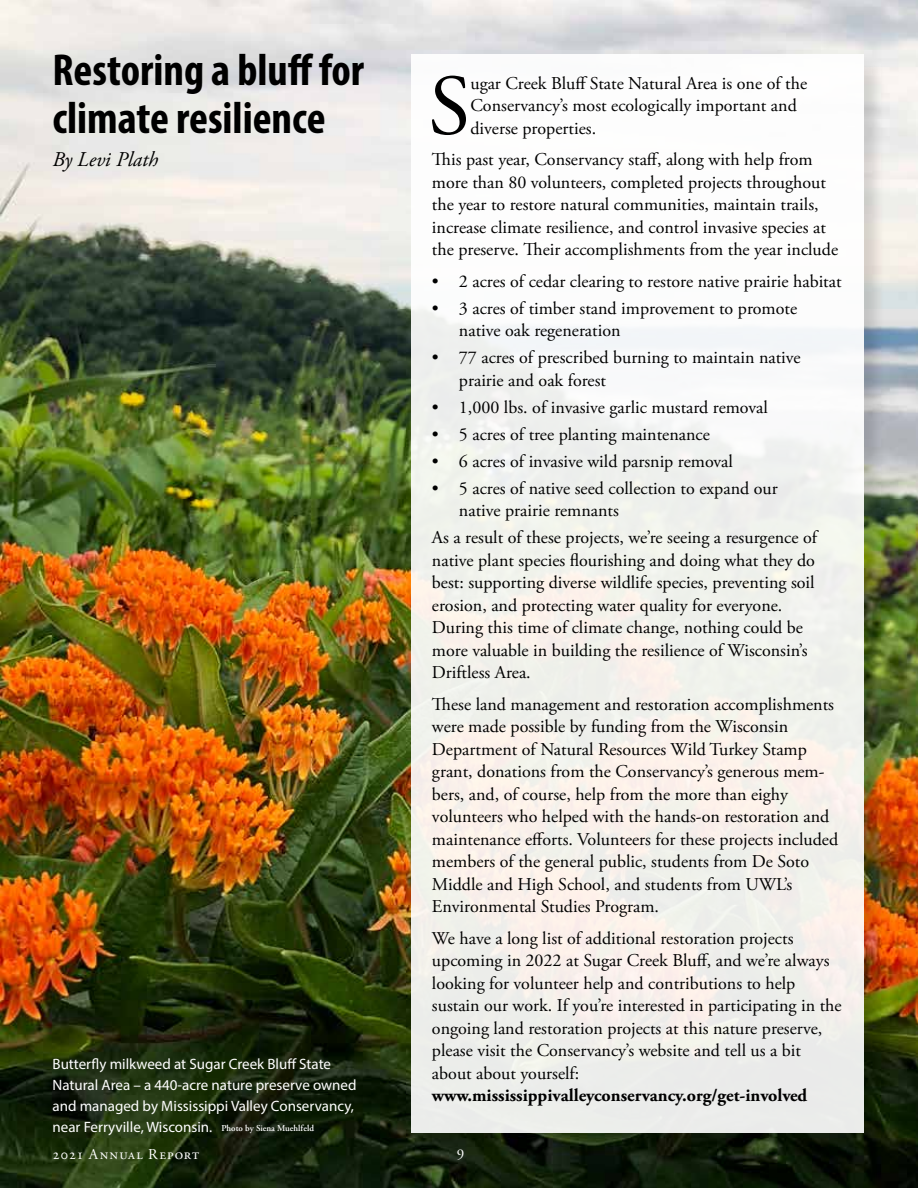
<style>
.page{position:relative;width:918px;height:1188px;background:#fff}
.page>*{position:absolute;margin:0;border:0;box-sizing:border-box;transform-origin:0 0}
.t1{font:85.8px "Adobe Garamond Pro";color:#000}
.t2{font:700 condensed 45px/48px "Myriad Pro";color:#000}
.t3{font:italic 21px "Adobe Garamond Pro";color:#000}
.t4{font:18px/22.5px "Adobe Garamond Pro";color:#000}
.t5{font:700 18px "Adobe Garamond Pro";color:#000}
.t6{font:15px/21px "Myriad Pro";color:#fff}
.t7{font:15px "Adobe Garamond Pro";letter-spacing:.065em;color:#fff}
.t8{font:600 9px "Adobe Garamond Pro";letter-spacing:-.005em;color:#fff}
</style>
<div class="page">
<img style="left:0;top:0;width:918px;height:1188px">
<div style="left:411px;top:55px;width:476px;height:1102px;background:#000;opacity:.15"></div>
<div style="left:411px;top:55px;width:452px;height:1078px;background:linear-gradient(to right,#f5f4f0,#f5f4f2)"></div>
<h2 class="t2" style="left:53px;top:45px;width:313px">Restoring a bluff for climate resilience</h2>
<p class="t3" style="left:53px;top:146px;width:107px">By Levi Plath</p>
<p class="t6" style="left:53px;top:1053px;width:305px">Butterfly milkweed at Sugar Creek Bluff State Natural Area – a 440-acre nature preserve owned and managed by Mississippi Valley Conservancy, near Ferryville, Wisconsin.</p>
<p class="t8" style="left:221px;top:1123px;width:94px">Photo by Siena Muehlfeld</p>
<h1 class="t1" style="left:428px;top:55px;width:43px">S</h1>
<p class="t4" style="left:470px;top:72px;width:338px">ugar Creek Bluff State Natural Area is one of the<br>Conservancy’s most ecologically important and diverse properties.</p>
<p class="t4" style="left:432px;top:149px;width:408px">This past year, Conservancy staff, along with help from more than 80 volunteers, completed projects throughout the year to restore natural communities, maintain trails, increase climate resilience, and control invasive species at the preserve. Their accomplishments from the year include</p>
<p class="t4" style="left:432px;top:270px;width:411px">• 2 acres of cedar clearing to restore native prairie habitat</p>
<p class="t4" style="left:459px;top:297px;width:340px;text-indent:-27px">• 3 acres of timber stand improvement to promote native oak regeneration</p>
<p class="t4" style="left:459px;top:347px;width:343px;text-indent:-27px">• 77 acres of prescribed burning to maintain native prairie and oak forest</p>
<p class="t4" style="left:432px;top:396px;width:337px">• 1,000 lbs. of invasive garlic mustard removal</p>
<p class="t4" style="left:432px;top:423px;width:279px">• 5 acres of tree planting maintenance</p>
<p class="t4" style="left:432px;top:450px;width:302px">• 6 acres of invasive wild parsnip removal</p>
<p class="t4" style="left:459px;top:477px;width:320px;text-indent:-27px">• 5 acres of native seed collection to expand our native prairie remnants</p>
<p class="t4" style="left:432px;top:527px;width:389px">As a result of these projects, we’re seeing a resurgence of native plant species flourishing and doing what they do best: supporting diverse wildlife species, preventing soil erosion, and protecting water quality for everyone.<br>During this time of climate change, nothing could be more valuable in building the resilience of Wisconsin’s Driftless Area.</p>
<p class="t4" style="left:432px;top:693px;width:408px">These land management and restoration accomplishments were made possible by funding from the Wisconsin Department of Natural Resources Wild Turkey Stamp grant, donations from the Conservancy’s generous mem&shy;bers, and, of course, help from the more than eighy volunteers who helped with the hands-on restoration and maintenance efforts. Volunteers for these projects included members of the general public, students from De Soto Middle and High School, and students from UWL’s Environmental Studies Program.</p>
<p class="t4" style="left:432px;top:927px;width:411px">We have a long list of additional restoration projects upcoming in 2022 at Sugar Creek Bluff, and we’re always looking for volunteer help and contributions to help sustain our work. If you’re interested in participating in the ongoing land restoration projects at this nature preserve, please visit the Conservancy’s website and tell us a bit about about yourself:</p>
<p class="t5" style="left:432px;top:1085px;width:377px">www.mississippivalleyconservancy.org/get-involved</p>
<p class="t7" style="left:53px;top:1145px;width:148px">2021 Annual Report</p>
<p class="t7" style="left:457px;top:1145px;width:9px">9</p>
</div>
